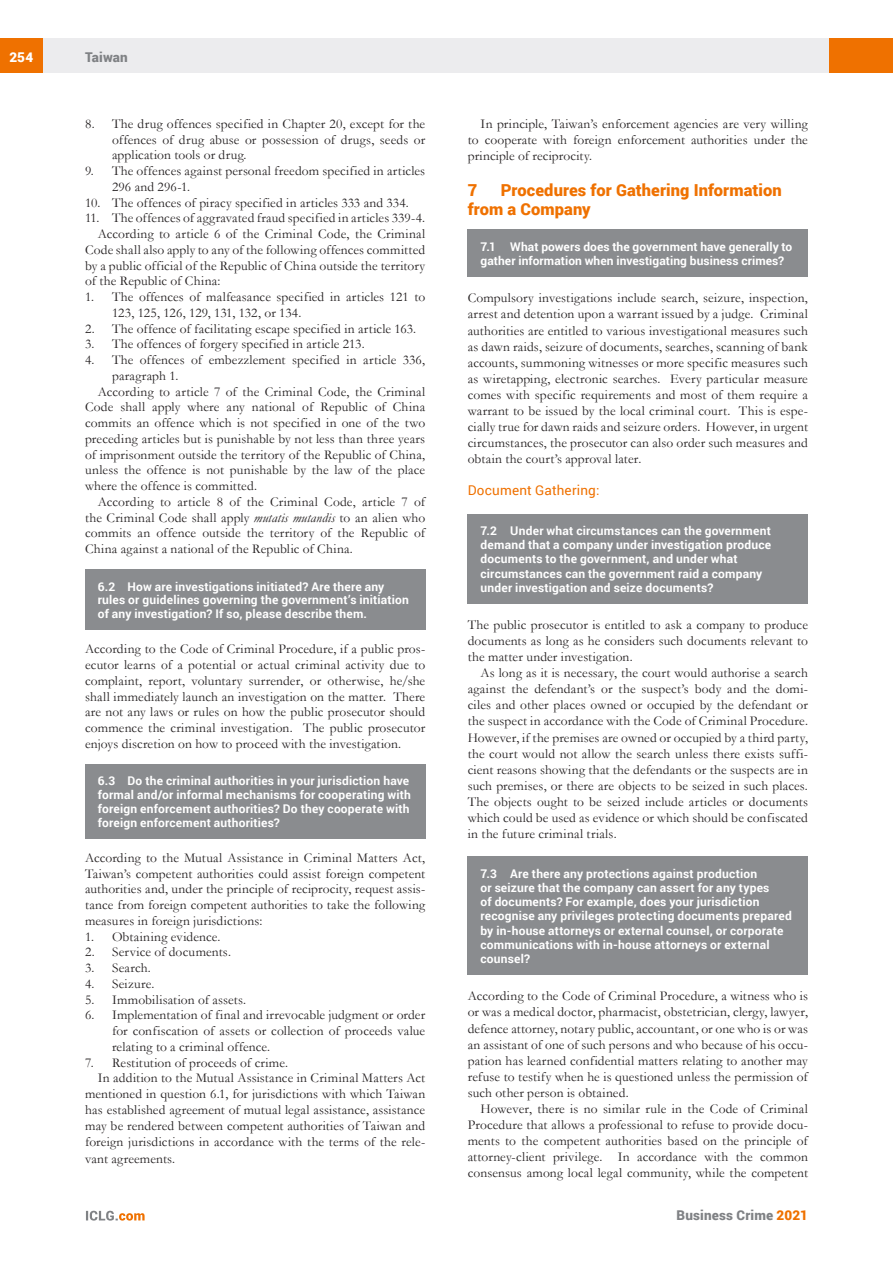
<style>
.page{position:relative;width:893px;height:1263px;background:#fff}
.page>*{position:absolute;margin:0;border:0;box-sizing:border-box;transform-origin:0 0}
.MS_Heading{font:900 16.5px/19.6px "Roboto";letter-spacing:.005em;color:#ef7100}
.MS_Body_Text_-_First{font:13.5px/16px "Garamond";letter-spacing:.01em;color:#231f20;text-align:justify}
.MS_Body_Text_-_Secon{font:13.5px/16px "Garamond";letter-spacing:.01em;color:#231f20;text-align:justify}
.t1{font:900 13.5px "Roboto";letter-spacing:.01em;color:#808285}
.Section_Subheading{font:13.5px "Roboto";letter-spacing:.015em;color:#ef7100}
.t2{font:900 13.5px "Roboto";color:#fff}
.MS_-_Question{font:700 12px/14.2px "Roboto";letter-spacing:.015em;color:#fff}
.MS_-_Question_follow{font:700 12px/14.2px "Roboto";letter-spacing:.005em;color:#fff}
.s1{font-style:italic}
.s2{color:#ef7100}
</style>
<div class="page">
<div style="left:43px;top:38px;width:786px;height:34px;background:#ececee"></div>
<div style="left:0;top:38px;width:43px;height:34px;background:#ef7100"></div>
<div style="left:829px;top:38px;width:64px;height:34px;background:#ef7100"></div>
<svg style="left:86px;top:1211px;width:59px;height:9px"></svg>
<div style="left:468px;top:230px;width:340px;height:47px;background:#8a8c8f"></div>
<div style="left:468px;top:514px;width:340px;height:90px;background:#8a8c8f"></div>
<div style="left:468px;top:856px;width:340px;height:119px;background:#8a8c8f"></div>
<div style="left:85px;top:569px;width:340px;height:61px;background:#8a8c8f"></div>
<div style="left:85px;top:764px;width:340px;height:75px;background:#8a8c8f"></div>
<p class="t2" style="left:9px;top:48px;width:25px">254</p>
<p class="t1" style="left:85px;top:48px;width:44px">Taiwan</p>
<p class="MS_Body_Text_-_First" style="left:112px;top:115px;width:315px;text-indent:-27px">8. The drug offences specified in Chapter 20, except for the offences of drug abuse or possession of drugs, seeds or application tools or drug.</p>
<p class="MS_Body_Text_-_First" style="left:112px;top:163px;width:315px;text-indent:-27px">9. The offences against personal freedom specified in articles<br>296 and 296-1.</p>
<p class="MS_Body_Text_-_First" style="left:85px;top:194px;width:325px">10. The offences of piracy specified in articles 333 and 334.</p>
<p class="MS_Body_Text_-_First" style="left:85px;top:210px;width:342px">11. The offences of aggravated fraud specified in articles 339-4.</p>
<p class="MS_Body_Text_-_Secon" style="left:85px;top:226px;width:342px;text-indent:13px">According to article 6 of the Criminal Code, the Criminal Code shall also apply to any of the following offences committed by a public official of the Republic of China outside the territory of the Republic of China:</p>
<p class="MS_Body_Text_-_First" style="left:112px;top:289px;width:315px;text-indent:-27px">1. The offences of malfeasance specified in articles 121 to<br>123, 125, 126, 129, 131, 132, or 134.</p>
<p class="MS_Body_Text_-_First" style="left:85px;top:320px;width:333px">2. The offence of facilitating escape specified in article 163.</p>
<p class="MS_Body_Text_-_First" style="left:85px;top:336px;width:281px">3. The offences of forgery specified in article 213.</p>
<p class="MS_Body_Text_-_First" style="left:112px;top:352px;width:315px;text-indent:-27px">4. The offences of embezzlement specified in article 336, paragraph 1.</p>
<p class="MS_Body_Text_-_Secon" style="left:85px;top:383px;width:342px;text-indent:13px">According to article 7 of the Criminal Code, the Criminal Code shall apply where any national of Republic of China commits an offence which is not specified in one of the two preceding articles but is punishable by not less than three years of imprisonment outside the territory of the Republic of China, unless the offence is not punishable by the law of the place where the offence is committed.</p>
<p class="MS_Body_Text_-_Secon" style="left:85px;top:493px;width:342px;text-indent:13px">According to article 8 of the Criminal Code, article 7 of the Criminal Code shall apply <span class="s1">mutatis mutandis</span> to an alien who commits an offence outside the territory of the Republic of China against a national of the Republic of China.</p>
<p class="MS_-_Question" style="left:98px;top:579px;width:313px">6.2 How are investigations initiated? Are there any rules or guidelines governing the government’s initiation of any investigation? If so, please describe them.</p>
<p class="MS_Body_Text_-_First" style="left:85px;top:641px;width:342px">According to the Code of Criminal Procedure, if a public pros&shy;ecutor learns of a potential or actual criminal activity due to complaint, report, voluntary surrender, or otherwise, he/she shall immediately launch an investigation on the matter. There are not any laws or rules on how the public prosecutor should commence the criminal investigation. The public prosecutor enjoys discretion on how to proceed with the investigation.</p>
<p class="MS_-_Question" style="left:98px;top:773px;width:315px">6.3 Do the criminal authorities in your jurisdiction have formal and/or informal mechanisms for cooperating with foreign enforcement authorities? Do they cooperate with foreign enforcement authorities?</p>
<p class="MS_Body_Text_-_First" style="left:85px;top:849px;width:342px">According to the Mutual Assistance in Criminal Matters Act, Taiwan’s competent authorities could assist foreign competent authorities and, under the principle of reciprocity, request assis&shy;tance from foreign competent authorities to take the following measures in foreign jurisdictions:</p>
<p class="MS_Body_Text_-_First" style="left:85px;top:928px;width:137px">1. Obtaining evidence.</p>
<p class="MS_Body_Text_-_First" style="left:85px;top:944px;width:147px">2. Service of documents.</p>
<p class="MS_Body_Text_-_First" style="left:85px;top:959px;width:67px">3. Search.</p>
<p class="MS_Body_Text_-_First" style="left:85px;top:975px;width:71px">4. Seizure.</p>
<p class="MS_Body_Text_-_First" style="left:85px;top:991px;width:163px">5. Immobilisation of assets.</p>
<p class="MS_Body_Text_-_First" style="left:112px;top:1007px;width:315px;text-indent:-27px">6. Implementation of final and irrevocable judgment or order for confiscation of assets or collection of proceeds value relating to a criminal offence.</p>
<p class="MS_Body_Text_-_First" style="left:85px;top:1054px;width:205px">7. Restitution of proceeds of crime.</p>
<p class="MS_Body_Text_-_Secon" style="left:85px;top:1070px;width:342px;text-indent:13px">In addition to the Mutual Assistance in Criminal Matters Act mentioned in question 6.1, for jurisdictions with which Taiwan has established agreement of mutual legal assistance, assistance may be rendered between competent authorities of Taiwan and foreign jurisdictions in accordance with the terms of the rele&shy;vant agreements.</p>
<p class="MS_Body_Text_-_Secon" style="left:468px;top:115px;width:342px;text-indent:13px">In principle, Taiwan’s enforcement agencies are very willing to cooperate with foreign enforcement authorities under the principle of reciprocity.</p>
<p class="MS_Heading" style="left:468px;top:179px;width:11px">7</p>
<p class="MS_Heading" style="left:468px;top:179px;width:316px;text-indent:33px">Procedures for Gathering Information from a Company</p>
<p class="MS_-_Question_follow" style="left:480px;top:239px;width:313px">7.1 What powers does the government have generally to gather information when investigating business crimes?</p>
<p class="MS_Body_Text_-_First" style="left:468px;top:290px;width:342px">Compulsory investigations include search, seizure, inspection, arrest and detention upon a warrant issued by a judge. Criminal authorities are entitled to various investigational measures such as dawn raids, seizure of documents, searches, scanning of bank accounts, summoning witnesses or more specific measures such as wiretapping, electronic searches. Every particular measure comes with specific requirements and most of them require a warrant to be issued by the local criminal court. This is espe&shy;cially true for dawn raids and seizure orders. However, in urgent circumstances, the prosecutor can also order such measures and obtain the court’s approval later.</p>
<p class="Section_Subheading" style="left:468px;top:481px;width:133px">Document Gathering:</p>
<p class="MS_-_Question" style="left:480px;top:523px;width:292px">7.2 Under what circumstances can the government demand that a company under investigation produce documents to the government, and under what circumstances can the government raid a company under investigation and seize documents?</p>
<p class="MS_Body_Text_-_First" style="left:468px;top:616px;width:342px">The public prosecutor is entitled to ask a company to produce documents as long as he considers such documents relevant to the matter under investigation.</p>
<p class="MS_Body_Text_-_Secon" style="left:468px;top:665px;width:342px;text-indent:13px">As long as it is necessary, the court would authorise a search against the defendant’s or the suspect’s body and the domi&shy;ciles and other places owned or occupied by the defendant or the suspect in accordance with the Code of Criminal Procedure.<br>However, if the premises are owned or occupied by a third party, the court would not allow the search unless there exists suffi&shy;cient reasons showing that the defendants or the suspects are in such premises, or there are objects to be seized in such places.<br>The objects ought to be seized include articles or documents which could be used as evidence or which should be confiscated in the future criminal trials.</p>
<p class="MS_-_Question" style="left:480px;top:866px;width:313px">7.3 Are there any protections against production<br>or seizure that the company can assert for any types<br>of documents? For example, does your jurisdiction recognise any privileges protecting documents prepared by in-house attorneys or external counsel, or corporate communications with in-house attorneys or external counsel?</p>
<p class="MS_Body_Text_-_First" style="left:468px;top:988px;width:342px">According to the Code of Criminal Procedure, a witness who is or was a medical doctor, pharmacist, obstetrician, clergy, lawyer, defence attorney, notary public, accountant, or one who is or was an assistant of one of such persons and who because of his occu&shy;pation has learned confidential matters relating to another may refuse to testify when he is questioned unless the permission of such other person is obtained.</p>
<p class="MS_Body_Text_-_Secon" style="left:468px;top:1100px;width:342px;text-indent:13px">However, there is no similar rule in the Code of Criminal Procedure that allows a professional to refuse to provide docu&shy;ments to the competent authorities based on the principle of attorney-client privilege. In accordance with the common consensus among local legal community, while the competent</p>
<p class="t1" style="left:677px;top:1206px;width:133px">Business Crime <span class="s2">2021</span></p>
</div>
